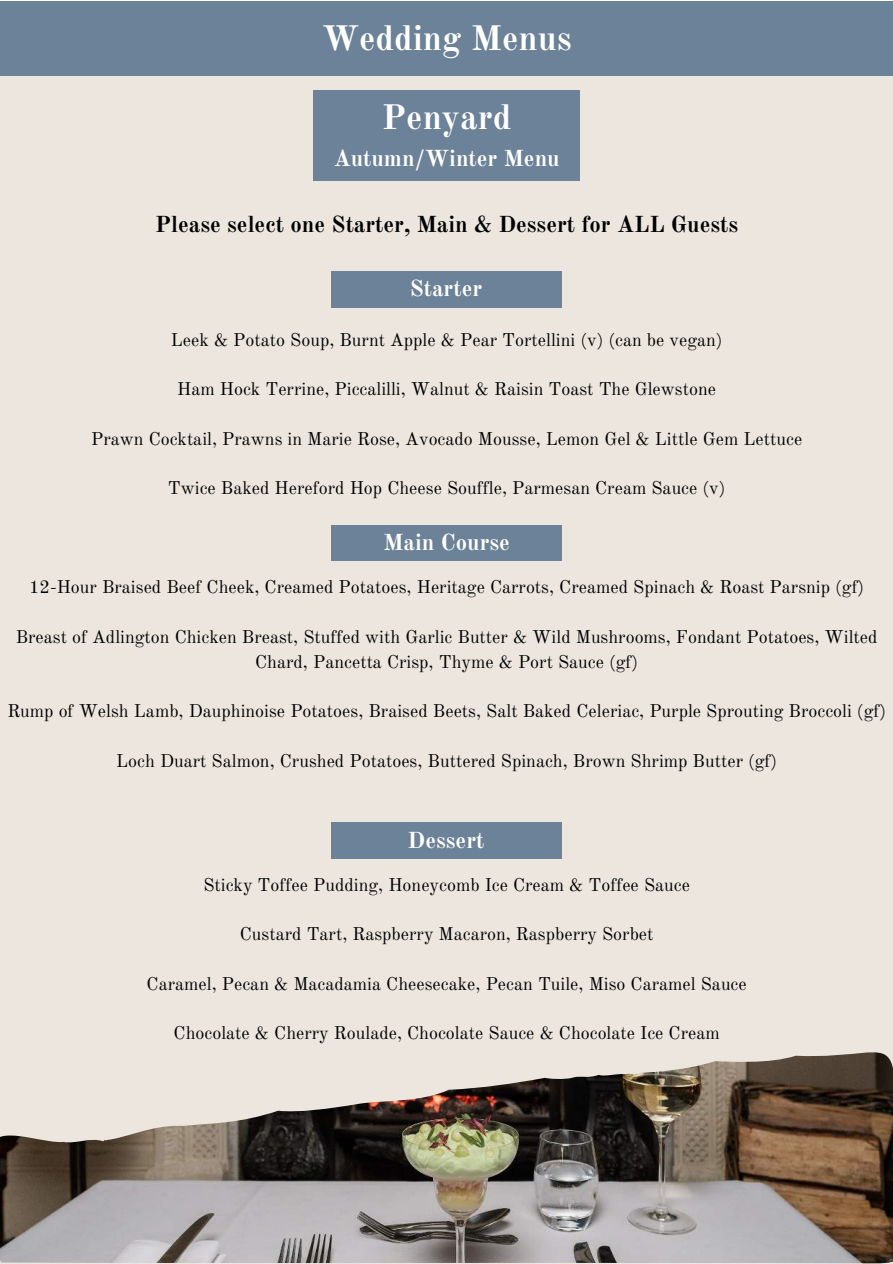
<style>
.page{position:relative;width:893px;height:1264px;background:#fff}
.page>*{position:absolute;margin:0;border:0;box-sizing:border-box;transform-origin:0 0}
.t1{font:700 34.65px "Old Standard";color:#fff}
.t2{font:700 22.65px "Old Standard";color:#000}
.t3{font:700 22.65px "Old Standard";color:#fff}
.t4{font:18px/24.8px "Old Standard";color:#000;text-align:center}
</style>
<div class="page">
<div style="left:0;top:1px;width:892px;height:75px;background:#6c8298"></div>
<div style="left:0;top:76px;width:892px;height:1187px;background:#ece6df"></div>
<img style="left:0;top:1052px;width:892px;height:211px">
<div style="left:313px;top:90px;width:266px;height:91px;background:#6c8298"></div>
<div style="left:331px;top:271px;width:230px;height:36px;background:#6c8298"></div>
<div style="left:331px;top:822px;width:230px;height:36px;background:#6c8298"></div>
<div style="left:331px;top:525px;width:231px;height:36px;background:#6c8298"></div>
<h1 class="t1" style="left:322px;top:17px;width:251px">Wedding Menus</h1>
<h1 class="t1" style="left:382px;top:96px;width:131px">Penyard</h1>
<p class="t3" style="left:333px;top:144px;width:227px">Autumn/Winter Menu</p>
<p class="t2" style="left:155px;top:210px;width:584px">Please select one Starter, Main &amp; Dessert for ALL Guests</p>
<p class="t3" style="left:410px;top:274px;width:74px">Starter</p>
<p class="t4" style="left:171px;top:327px;width:553px">Leek &amp; Potato Soup, Burnt Apple &amp; Pear Tortellini (v) (can be vegan)</p>
<p class="t4" style="left:177px;top:377px;width:540px">Ham Hock Terrine, Piccalilli, Walnut &amp; Raisin Toast The Glewstone</p>
<p class="t4" style="left:91px;top:426px;width:712px">Prawn Cocktail, Prawns in Marie Rose, Avocado Mousse, Lemon Gel &amp; Little Gem Lettuce</p>
<p class="t4" style="left:168px;top:476px;width:559px">Twice Baked Hereford Hop Cheese Souffle, Parmesan Cream Sauce (v)</p>
<p class="t3" style="left:383px;top:528px;width:128px">Main Course</p>
<p class="t4" style="left:29px;top:575px;width:836px">12-Hour Braised Beef Cheek, Creamed Potatoes, Heritage Carrots, Creamed Spinach &amp; Roast Parsnip (gf)</p>
<p class="t4" style="left:16px;top:624px;width:863px">Breast of Adlington Chicken Breast, Stuffed with Garlic Butter &amp; Wild Mushrooms, Fondant Potatoes, Wilted<br>Chard, Pancetta Crisp, Thyme &amp; Port Sauce (gf)</p>
<p class="t4" style="left:7px;top:699px;width:880px">Rump of Welsh Lamb, Dauphinoise Potatoes, Braised Beets, Salt Baked Celeriac, Purple Sprouting Broccoli (gf)</p>
<p class="t4" style="left:116px;top:748px;width:662px">Loch Duart Salmon, Crushed Potatoes, Buttered Spinach, Brown Shrimp Butter (gf)</p>
<p class="t3" style="left:407px;top:826px;width:78px">Dessert</p>
<p class="t4" style="left:203px;top:872px;width:488px">Sticky Toffee Pudding, Honeycomb Ice Cream &amp; Toffee Sauce</p>
<p class="t4" style="left:240px;top:921px;width:415px">Custard Tart, Raspberry Macaron, Raspberry Sorbet</p>
<p class="t4" style="left:147px;top:971px;width:601px">Caramel, Pecan &amp; Macadamia Cheesecake, Pecan Tuile, Miso Caramel Sauce</p>
<p class="t4" style="left:174px;top:1020px;width:547px">Chocolate &amp; Cherry Roulade, Chocolate Sauce &amp; Chocolate Ice Cream</p>
</div>
